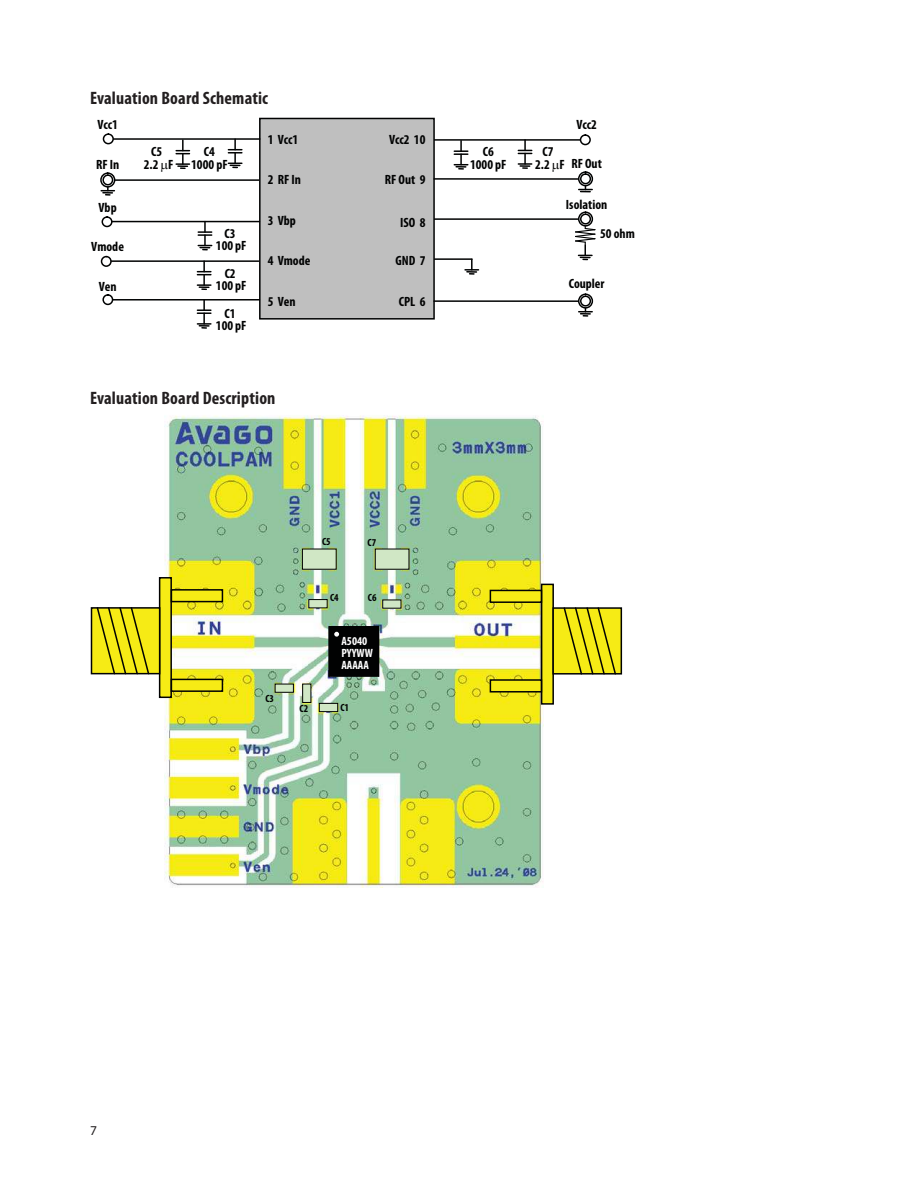
<style>
.page{position:relative;width:918px;height:1188px;background:#fff}
.page>*{position:absolute;margin:0;border:0;box-sizing:border-box;transform-origin:0 0}
.t1{font:700 condensed 18px "Myriad Pro";letter-spacing:.01em;color:#231f20}
.t2{font:700 condensed 13.5px/12.6px "Myriad Pro";color:#010202;text-align:center}
.t3{font:13.5px "Myriad Pro";color:#231f20}
.t4{font:700 condensed 12px/12px "Myriad Pro";color:#fff}
.t5{font:700 condensed 10.5px "Myriad Pro";color:#010202}
</style>
<div class="page">
<img style="left:164px;top:415px;width:380px;height:472px">
<div style="left:542px;top:584px;width:11px;height:120px;background:#f6eb15"></div>
<div style="left:541px;top:584px;width:13px;height:121px;border:2px solid #010202"></div>
<div style="left:490px;top:680px;width:51px;height:12px;background:#f6eb15"></div>
<div style="left:490px;top:679px;width:52px;height:14px;border:2px solid #010202"></div>
<div style="left:490px;top:590px;width:51px;height:12px;background:#f6eb15"></div>
<div style="left:490px;top:590px;width:52px;height:13px;border:2px solid #010202"></div>
<div style="left:553px;top:608px;width:68px;height:66px;background:#f6eb15"></div>
<div style="left:552px;top:607px;width:70px;height:68px;border:2px solid #010202"></div>
<svg style="left:562px;top:607px;width:55px;height:68px"></svg>
<div style="left:160px;top:578px;width:11px;height:119px;background:#f6eb15"></div>
<div style="left:159px;top:577px;width:13px;height:121px;border:2px solid #010202"></div>
<div style="left:171px;top:590px;width:51px;height:12px;background:#f6eb15"></div>
<div style="left:171px;top:589px;width:52px;height:13px;border:2px solid #010202"></div>
<div style="left:171px;top:679px;width:51px;height:12px;background:#f6eb15"></div>
<div style="left:171px;top:679px;width:52px;height:13px;border:2px solid #010202"></div>
<div style="left:92px;top:608px;width:68px;height:66px;background:#f6eb15"></div>
<div style="left:91px;top:607px;width:69px;height:67px;border:2px solid #010202"></div>
<svg style="left:96px;top:607px;width:54px;height:68px"></svg>
<div style="left:329px;top:627px;width:50px;height:49px;background:#010202"></div>
<div style="left:328px;top:626px;width:51px;height:51px;border:1px solid #010202"></div>
<div style="left:383px;top:600px;width:18px;height:8px;background:#d0e7c5"></div>
<div style="left:375px;top:549px;width:34px;height:20px;background:#d0e7c5"></div>
<div style="left:375px;top:549px;width:34px;height:21px;border:1px solid #010202"></div>
<div style="left:302px;top:549px;width:34px;height:20px;background:#d0e7c5"></div>
<div style="left:302px;top:549px;width:35px;height:21px;border:1px solid #010202"></div>
<div style="left:319px;top:703px;width:19px;height:9px;background:#d0e7c5"></div>
<div style="left:319px;top:703px;width:19px;height:9px;border:1px solid #010202"></div>
<div style="left:303px;top:684px;width:8px;height:18px;background:#d0e7c5"></div>
<div style="left:302px;top:684px;width:9px;height:19px;border:1px solid #010202"></div>
<div style="left:275px;top:684px;width:18px;height:8px;background:#d0e7c5"></div>
<div style="left:275px;top:684px;width:19px;height:9px;border:1px solid #010202"></div>
<div style="left:309px;top:600px;width:18px;height:8px;background:#d0e7c5"></div>
<div style="left:308px;top:599px;width:20px;height:9px;border:1px solid #010202"></div>
<svg style="left:334px;top:632px;width:5px;height:5px"></svg>
<svg style="left:101px;top:184px;width:13px;height:12px"></svg>
<hr style="left:113px;top:179px;width:146px;height:2px;background:#010202">
<svg style="left:101px;top:173px;width:14px;height:14px"></svg>
<div style="left:100px;top:172px;width:15px;height:16px;border:1px solid #010202;border-radius:50%"></div>
<hr style="left:434px;top:218px;width:147px;height:2px;background:#010202">
<svg style="left:579px;top:212px;width:13px;height:14px"></svg>
<div style="left:578px;top:211px;width:15px;height:16px;border:1px solid #010202;border-radius:50%"></div>
<hr style="left:434px;top:258px;width:38px;height:2px;background:#010202">
<hr style="left:434px;top:139px;width:147px;height:2px;background:#010202">
<div style="left:260px;top:118px;width:174px;height:201px;background:#bfbfbf"></div>
<div style="left:259px;top:118px;width:176px;height:202px;border:1px solid #010202"></div>
<hr style="left:113px;top:299px;width:146px;height:2px;background:#010202">
<svg style="left:103px;top:295px;width:10px;height:9px"></svg>
<div style="left:102px;top:294px;width:11px;height:11px;border:1px solid #010202;border-radius:50%"></div>
<hr style="left:113px;top:138px;width:147px;height:2px;background:#010202">
<div style="left:101px;top:256px;width:11px;height:11px;border:1px solid #010202;border-radius:50%"></div>
<svg style="left:103px;top:175px;width:10px;height:10px"></svg>
<div style="left:102px;top:174px;width:11px;height:11px;border:1px solid #010202;border-radius:50%"></div>
<div style="left:103px;top:133px;width:11px;height:11px;border:1px solid #010202;border-radius:50%"></div>
<svg style="left:581px;top:214px;width:9px;height:10px"></svg>
<div style="left:580px;top:214px;width:11px;height:11px;border:1px solid #010202;border-radius:50%"></div>
<div style="left:580px;top:134px;width:11px;height:11px;border:1px solid #010202;border-radius:50%"></div>
<svg style="left:518px;top:140px;width:14px;height:29px"></svg>
<svg style="left:465px;top:259px;width:14px;height:16px"></svg>
<svg style="left:197px;top:300px;width:14px;height:29px"></svg>
<svg style="left:197px;top:262px;width:14px;height:28px"></svg>
<svg style="left:454px;top:141px;width:14px;height:29px"></svg>
<svg style="left:228px;top:139px;width:14px;height:29px"></svg>
<svg style="left:176px;top:140px;width:13px;height:29px"></svg>
<hr style="left:111px;top:260px;width:148px;height:2px;background:#010202">
<svg style="left:102px;top:217px;width:10px;height:9px"></svg>
<div style="left:102px;top:216px;width:11px;height:11px;border:1px solid #010202;border-radius:50%"></div>
<svg style="left:198px;top:222px;width:14px;height:28px"></svg>
<hr style="left:112px;top:221px;width:147px;height:1px;background:#010202">
<svg style="left:579px;top:183px;width:13px;height:9px"></svg>
<hr style="left:434px;top:178px;width:147px;height:2px;background:#010202">
<svg style="left:579px;top:172px;width:13px;height:14px"></svg>
<div style="left:578px;top:171px;width:15px;height:15px;border:1px solid #010202;border-radius:50%"></div>
<svg style="left:581px;top:174px;width:9px;height:10px"></svg>
<div style="left:580px;top:173px;width:11px;height:11px;border:1px solid #010202;border-radius:50%"></div>
<svg style="left:579px;top:305px;width:13px;height:12px"></svg>
<hr style="left:434px;top:300px;width:147px;height:2px;background:#010202">
<svg style="left:579px;top:294px;width:13px;height:14px"></svg>
<div style="left:578px;top:294px;width:15px;height:15px;border:1px solid #010202;border-radius:50%"></div>
<svg style="left:581px;top:296px;width:9px;height:10px"></svg>
<div style="left:580px;top:296px;width:11px;height:11px;border:1px solid #010202;border-radius:50%"></div>
<svg style="left:575px;top:226px;width:21px;height:34px"></svg>
<h1 class="t1" style="left:90px;top:91px;width:180px">Evaluation Board Schematic</h1>
<p class="t2" style="left:97px;top:120px;width:22px">Vcc1</p>
<p class="t2" style="left:576px;top:120px;width:22px">Vcc2</p>
<p class="t2" style="left:96px;top:159px;width:25px">RF In</p>
<p class="t2" style="left:99px;top:202px;width:20px">Vbp</p>
<p class="t2" style="left:91px;top:242px;width:34px">Vmode</p>
<p class="t2" style="left:99px;top:281px;width:19px">Ven</p>
<p class="t2" style="left:144px;top:146px;width:31px">C5<br>2.2 F</p>
<p class="t2" style="left:204px;top:146px;width:13px">C4</p>
<p class="t2" style="left:191px;top:159px;width:38px">1000 pF</p>
<p class="t2" style="left:216px;top:228px;width:32px">C3<br>100 pF</p>
<p class="t2" style="left:216px;top:268px;width:32px">C2<br>100 pF</p>
<p class="t2" style="left:216px;top:308px;width:32px">C1<br>100 pF</p>
<p class="t2" style="left:268px;top:134px;width:32px">1 Vcc1</p>
<p class="t2" style="left:268px;top:175px;width:35px">2 RF In</p>
<p class="t2" style="left:268px;top:215px;width:30px">3 Vbp</p>
<p class="t2" style="left:268px;top:256px;width:44px">4 Vmode</p>
<p class="t2" style="left:268px;top:296px;width:29px">5 Ven</p>
<h1 class="t1" style="left:90px;top:392px;width:187px">Evaluation Board Description</h1>
<p class="t2" style="left:389px;top:134px;width:38px">Vcc2 10</p>
<p class="t2" style="left:385px;top:174px;width:42px">RF Out 9</p>
<p class="t2" style="left:400px;top:217px;width:27px">ISO 8</p>
<p class="t2" style="left:395px;top:256px;width:31px">GND 7</p>
<p class="t2" style="left:399px;top:296px;width:28px">CPL 6</p>
<p class="t2" style="left:483px;top:146px;width:13px">C6</p>
<p class="t2" style="left:543px;top:146px;width:13px">C7</p>
<p class="t2" style="left:470px;top:159px;width:38px">1000 pF</p>
<p class="t2" style="left:571px;top:159px;width:32px">RF Out</p>
<p class="t2" style="left:535px;top:159px;width:31px">2.2 F</p>
<p class="t2" style="left:566px;top:199px;width:43px">Isolation</p>
<p class="t2" style="left:600px;top:229px;width:36px">50 ohm</p>
<p class="t2" style="left:569px;top:278px;width:37px">Coupler</p>
<p class="t5" style="left:265px;top:694px;width:10px">C3</p>
<p class="t5" style="left:322px;top:538px;width:10px">C5</p>
<p class="t5" style="left:368px;top:539px;width:10px">C7</p>
<p class="t5" style="left:300px;top:705px;width:10px">C2</p>
<p class="t5" style="left:330px;top:594px;width:10px">C4</p>
<p class="t5" style="left:368px;top:594px;width:10px">C6</p>
<p class="t4" style="left:341px;top:636px;width:33px">A5040<br>PYYWW<br>AAAAA</p>
<p class="t5" style="left:341px;top:704px;width:10px">C1</p>
<p class="t3" style="left:90px;top:1125px;width:8px">7</p>
</div>
